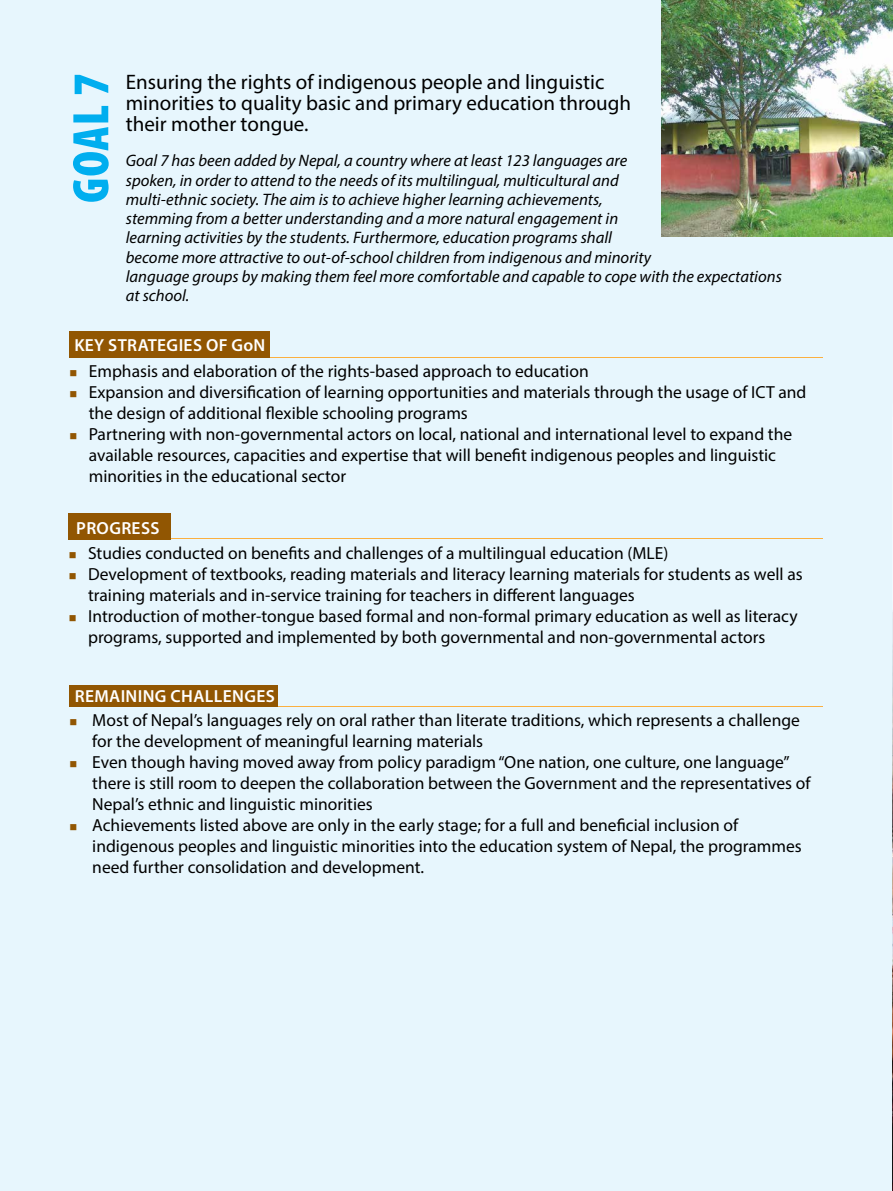
<style>
.page{position:relative;width:893px;height:1191px;background:#e7f6fd}
.page>*{position:absolute;margin:0;border:0;box-sizing:border-box;transform-origin:0 0}
.t1{font:900 condensed 51.8px "Myriad Pro";color:#00aeef}
.t2{font:21px/21px "Myriad Pro";color:#000}
.t3{font:17.5px/21px "Myriad Pro";color:#000}
.t4{font:600 17.5px "Myriad Pro";letter-spacing:.02em;color:#fff}
.t5{font:italic 16.62px/19.2px "Myriad Pro";color:#000}
.s1{color:#915602}
</style>
<div class="page">
<img style="left:662px;top:0;width:231px;height:237px">
<hr style="left:133px;top:538px;width:690px;height:1px;background:#fbb040">
<div style="left:69px;top:513px;width:102px;height:26px;background:#915602"></div>
<hr style="left:134px;top:706px;width:689px;height:1px;background:#fbb040">
<div style="left:69px;top:685px;width:209px;height:22px;background:#915602"></div>
<hr style="left:134px;top:357px;width:688px;height:1px;background:#fbb040">
<div style="left:69px;top:332px;width:201px;height:26px;background:#915602"></div>
<img style="left:892px;top:618px;width:1px;height:573px">
<h1 class="t1" style="left:62px;top:203px;width:131px;rotate:-90deg">Goal 7</h1>
<p class="t2" style="left:126px;top:71px;width:507px">Ensuring the rights of indigenous people and linguistic minorities to quality basic and primary education through their mother tongue.</p>
<p class="t5" style="left:126px;top:151px;width:658px">Goal 7 has been added by Nepal, a country where at least 123 languages are<br>spoken, in order to attend to the needs of its multilingual, multicultural and<br>multi-ethnic society. The aim is to achieve higher learning achievements,<br>stemming from a better understanding and a more natural engagement in<br>learning activities by the students. Furthermore, education programs shall<br>become more attractive to out-of-school children from indigenous and minority<br>language groups by making them feel more comfortable and capable to cope with the expectations at school.</p>
<p class="t4" style="left:74px;top:334px;width:193px">KEY STRATEGIES OF GON</p>
<p class="t3" style="left:70px;top:360px;width:521px"><span class="s1">■</span> Emphasis and elaboration of the rights-based approach to education</p>
<p class="t3" style="left:89px;top:381px;width:719px;text-indent:-19px"><span class="s1">■</span> Expansion and diversification of learning opportunities and materials through the usage of ICT and the design of additional flexible schooling programs</p>
<p class="t3" style="left:89px;top:423px;width:705px;text-indent:-19px"><span class="s1">■</span> Partnering with non-governmental actors on local, national and international level to expand the available resources, capacities and expertise that will benefit indigenous peoples and linguistic minorities in the educational sector</p>
<p class="t4" style="left:76px;top:516px;width:85px">PROGRESS</p>
<p class="t3" style="left:69px;top:542px;width:601px"><span class="s1">■</span> Studies conducted on benefits and challenges of a multilingual education (MLE)</p>
<p class="t3" style="left:88px;top:563px;width:716px;text-indent:-19px"><span class="s1">■</span> Development of textbooks, reading materials and literacy learning materials for students as well as training materials and in-service training for teachers in different languages</p>
<p class="t3" style="left:88px;top:605px;width:711px;text-indent:-19px"><span class="s1">■</span> Introduction of mother-tongue based formal and non-formal primary education as well as literacy programs, supported and implemented by both governmental and non-governmental actors</p>
<p class="t4" style="left:75px;top:685px;width:201px">REMAINING CHALLENGES</p>
<p class="t3" style="left:92px;top:709px;width:709px;text-indent:-23px"><span class="s1">■</span> Most of Nepal’s languages rely on oral rather than literate traditions, which represents a challenge for the development of meaningful learning materials</p>
<p class="t3" style="left:92px;top:751px;width:720px;text-indent:-23px"><span class="s1">■</span> Even though having moved away from policy paradigm “One nation, one culture, one language” there is still room to deepen the collaboration between the Government and the representatives of<br>Nepal’s ethnic and linguistic minorities</p>
<p class="t3" style="left:92px;top:814px;width:711px;text-indent:-23px"><span class="s1">■</span> Achievements listed above are only in the early stage; for a full and beneficial inclusion of indigenous peoples and linguistic minorities into the education system of Nepal, the programmes need further consolidation and development.</p>
</div>
